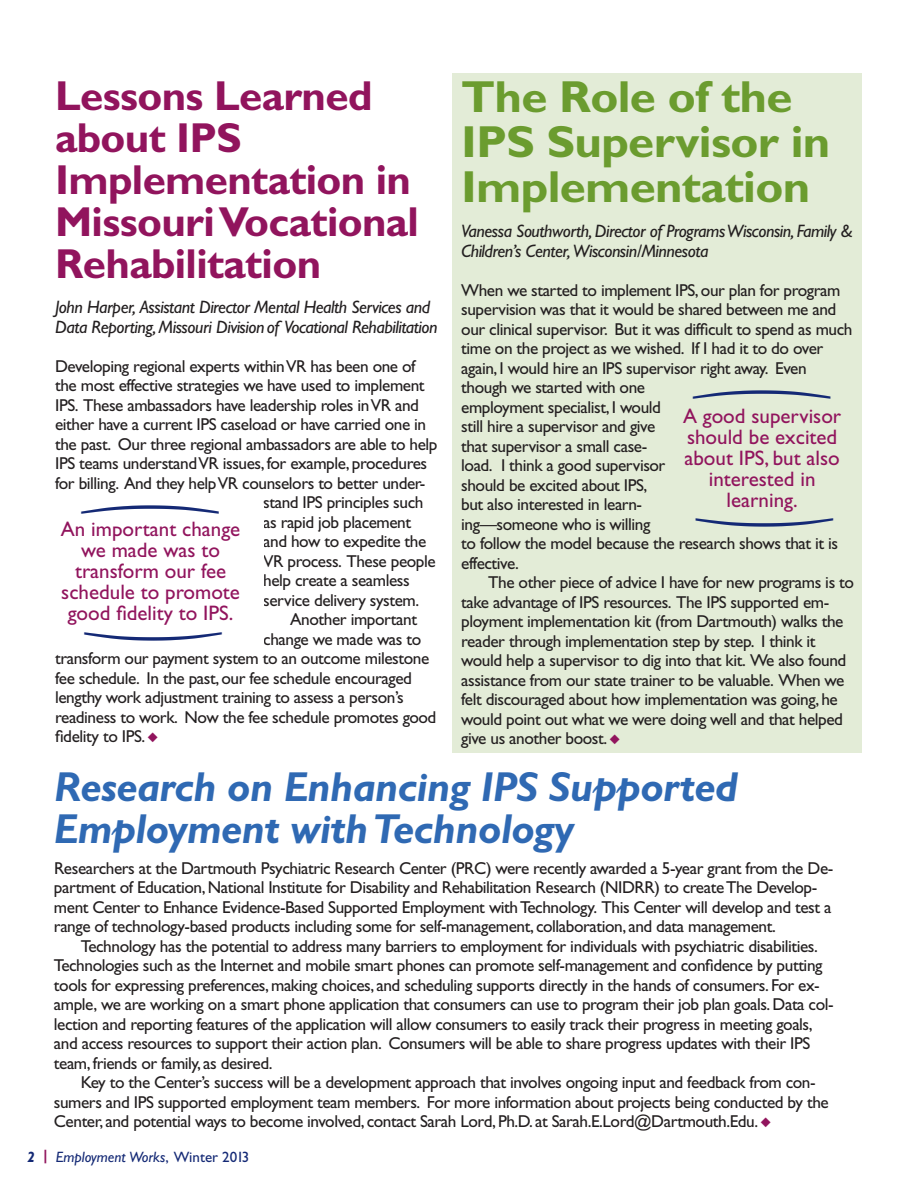
<style>
.page{position:relative;width:918px;height:1188px;background:#fff}
.page>*{position:absolute;margin:0;border:0;box-sizing:border-box;transform-origin:0 0}
.t1{font:147.45px "Helvetica";color:#142975;scale:.25 1}
.t2{font:700 45px/45px "Gill Sans Std";letter-spacing:-.015em;color:#6b9c2f;scale:1.05 1}
.t3{font:700 42px/42px "Gill Sans Std";letter-spacing:-.015em;color:#91145d}
.t4{font:italic 700 42px/42px "Gill Sans Std";letter-spacing:-.015em;color:#2f69b3}
.t5{font:21px/21px "Gill Sans Std";color:#91145d;text-align:center}
.t6{font:italic 18px/19.5px "Gill Sans";letter-spacing:-.025em;color:#231f20}
.t7{font:17.25px/19.5px "Gill Sans Std";letter-spacing:-.025em;color:#231f20}
.t8{font:italic 15px "Gill Sans";color:#142975}
.s1{color:#91145d}
.s2{font-weight:700}
.s3{font-weight:700;color:#91145d}
.s4{font-style:normal}
</style>
<div class="page">
<div style="left:452px;top:73px;width:410px;height:679px;background:#e3ecd7"></div>
<h3 class="t3" style="left:55px;top:78px;width:365px">Lessons Learned about IPS<br>Implementation in<br>MissouriVocational<br>Rehabilitation</h3>
<p class="t6" style="left:55px;top:299px;width:384px">John Harper, Assistant Director Mental Health Services and<br>Data Reporting,Missouri Division of Vocational Rehabilitation</p>
<p class="t7" style="left:55px;top:358px;width:362px">Developing regional experts withinVR has been one of</p>
<p class="t7" style="left:55px;top:377px;width:371px">the most effective strategies we have used to implement</p>
<p class="t7" style="left:55px;top:397px;width:365px">IPS. These ambassadors have leadership roles inVR and</p>
<p class="t7" style="left:55px;top:416px;width:373px">either have a current IPS caseload or have carried one in</p>
<p class="t7" style="left:55px;top:436px;width:384px">the past. Our three regional ambassadors are able to help</p>
<p class="t7" style="left:55px;top:455px;width:374px">IPS teams understandVR issues, for example, procedures</p>
<p class="t7" style="left:55px;top:475px;width:372px">for billing. And they helpVR counselors to better under-</p>
<p class="t7" style="left:263px;top:494px;width:162px">stand IPS principles such</p>
<p class="t7" style="left:263px;top:514px;width:150px">as rapid job placement</p>
<p class="t7" style="left:263px;top:533px;width:165px">and how to expedite the</p>
<p class="t7" style="left:263px;top:553px;width:174px">VR process. These people</p>
<p class="t7" style="left:263px;top:572px;width:148px">help create a seamless</p>
<p class="t7" style="left:263px;top:592px;width:157px">service delivery system.</p>
<p class="t7" style="left:290px;top:611px;width:128px">Another important</p>
<p class="t7" style="left:263px;top:631px;width:160px">change we made was to</p>
<p class="t7" style="left:55px;top:650px;width:376px">transform our payment system to an outcome milestone</p>
<p class="t7" style="left:55px;top:670px;width:358px">fee schedule. In the past,our fee schedule encouraged</p>
<p class="t7" style="left:55px;top:689px;width:350px">lengthy work adjustment training to assess a person’s</p>
<p class="t7" style="left:55px;top:709px;width:383px">readiness to work. Now the fee schedule promotes good</p>
<p class="t7" style="left:55px;top:728px;width:104px">fidelity to IPS. <span class="s1">◆</span></p>
<h1 class="t1" style="left:52px;top:515px;width:51px;rotate:-90deg">)</h1>
<p class="t5" style="left:61px;top:520px;width:181px">An important change we made was to transform our fee schedule to promote good fidelity to IPS.</p>
<h1 class="t1" style="left:251px;top:631px;width:51px;rotate:90deg">)</h1>
<h2 class="t2" style="left:461px;top:78px;width:353px">The Role of the<br>IPS Supervisor in<br>Implementation</h2>
<p class="t6" style="left:461px;top:223px;width:393px">Vanessa Southworth,Director of ProgramsWisconsin, Family &amp;<br>Children’s Center,Wisconsin/Minnesota</p>
<p class="t7" style="left:461px;top:282px;width:393px">When we started to implement IPS,our plan for program supervision was that it would be shared between me and our clinical supervisor. But it was difficult to spend as much time on the project as we wished. If I had it to do over again, I would hire an IPS supervisor right away. Even though we started with one<br>employment specialist, I would<br>still hire a supervisor and give<br>that supervisor a small case-<br>load. I think a good supervisor<br>should be excited about IPS,<br>but also interested in learn-<br>ing—someone who is willing<br>to follow the model because the research shows that it is effective.</p>
<p class="t7" style="left:461px;top:574px;width:394px;text-indent:27px">The other piece of advice I have for new programs is to take advantage of IPS resources. The IPS supported em&shy;ployment implementation kit (from Dartmouth) walks the reader through implementation step by step. I think it would help a supervisor to dig into that kit. We also found assistance from our state trainer to be valuable. When we felt discouraged about how implementation was going, he would point out what we were doing well and that helped give us another boost. <span class="s1">◆</span></p>
<h1 class="t1" style="left:663px;top:400px;width:51px;rotate:-90deg">)</h1>
<p class="t5" style="left:683px;top:407px;width:160px">A good supervisor should be excited about IPS, but also interested in</p>
<h1 class="t1" style="left:863px;top:517px;width:51px;rotate:90deg">)</h1>
<p class="t5" style="left:727px;top:491px;width:73px">learning.</p>
<h3 class="t4" style="left:54px;top:770px;width:686px">Research on Enhancing IPS Supported<br>Employment withTechnology</h3>
<p class="t7" style="left:54px;top:860px;width:781px">Researchers at the Dartmouth Psychiatric Research Center (PRC) were recently awarded a 5-year grant from the De&shy;partment of Education,National Institute for Disability and Rehabilitation Research (NIDRR) to createThe Develop&shy;ment Center to Enhance Evidence-Based Supported Employment withTechnology. This Center will develop and test a range of technology-based products including some for self-management, collaboration, and data management.</p>
<p class="t7" style="left:54px;top:938px;width:781px;text-indent:27px">Technology has the potential to address many barriers to employment for individuals with psychiatric disabilities.<br>Technologies such as the Internet and mobile smart phones can promote self-management and confidence by putting tools for expressing preferences,making choices, and scheduling supports directly in the hands of consumers. For ex&shy;ample, we are working on a smart phone application that consumers can use to program their job plan goals.Data col&shy;lection and reporting features of the application will allow consumers to easily track their progress in meeting goals, and access resources to support their action plan. Consumers will be able to share progress updates with their IPS team, friends or family, as desired.</p>
<p class="t7" style="left:54px;top:1074px;width:777px;text-indent:27px">Key to the Center’s success will be a development approach that involves ongoing input and feedback from con&shy;sumers and IPS supported employment team members. For more information about projects being conducted by the<br>Center, and potential ways to become involved, contact Sarah Lord, Ph.D. at Sarah.E.Lord@Dartmouth.Edu. <span class="s1">◆</span></p>
<p class="t8" style="left:27px;top:1151px;width:224px"><span class="s2">2</span> <span class="s3">|</span> Employment Works<span class="s4">, Winter 2013</span></p>
</div>
